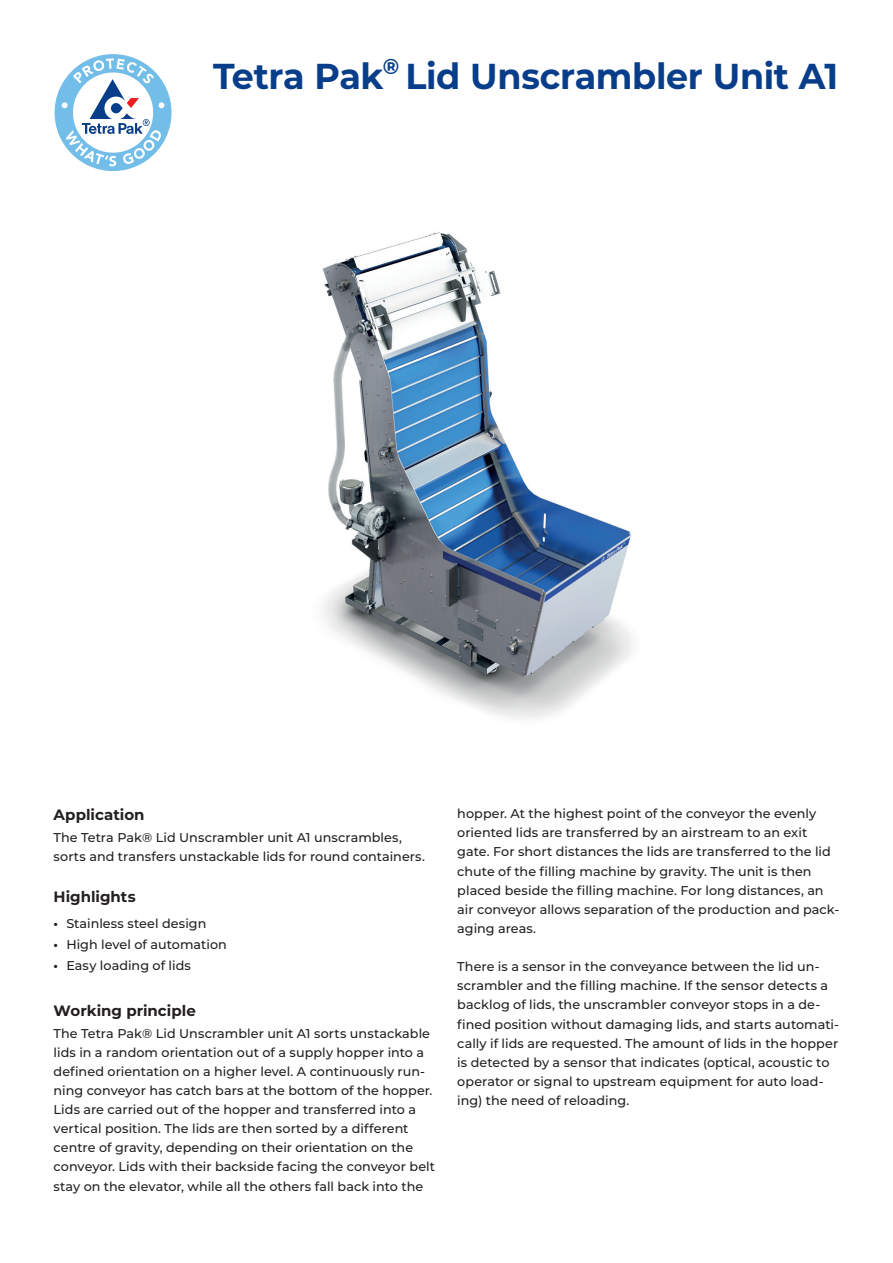
<style>
.page{position:relative;width:893px;height:1263px;background:#fff}
.page>*{position:absolute;margin:0;border:0;box-sizing:border-box;transform-origin:0 0}
.t1{font:700 36px "Montserrat";letter-spacing:-.01em;color:#083e89}
.Heading_2{font:700 15px "Montserrat";color:#231f20}
.Body_Copy{font:500 12.75px/19px "Montserrat";letter-spacing:.005em;color:#231f20}
.s1{font-weight:700}
</style>
<div class="page">
<svg style="left:55px;top:54px;width:117px;height:117px"></svg>
<img style="left:322px;top:232px;width:311px;height:487px">
<p class="t1" style="left:213px;top:50px;width:626px">Tetra Pak<sup>®</sup> Lid Unscrambler Unit A1</p>
<p class="Heading_2" style="left:54px;top:804px;width:92px">Application</p>
<p class="Body_Copy" style="left:54px;top:827px;width:373px">The Tetra Pak® Lid Unscrambler unit A1 unscrambles, sorts and transfers unstackable lids for round containers.</p>
<p class="Heading_2" style="left:54px;top:886px;width:84px">Highlights</p>
<p class="Body_Copy" style="left:54px;top:913px;width:154px"><span class="s1">•</span> Stainless steel design</p>
<p class="Body_Copy" style="left:54px;top:934px;width:175px"><span class="s1">•</span> High level of automation</p>
<p class="Body_Copy" style="left:54px;top:956px;width:139px"><span class="s1">•</span> Easy loading of lids</p>
<p class="Heading_2" style="left:54px;top:1000px;width:144px">Working principle</p>
<p class="Body_Copy" style="left:54px;top:1023px;width:383px">The Tetra Pak® Lid Unscrambler unit A1 sorts unstackable lids in a random orientation out of a supply hopper into a defined orientation on a higher level. A continuously run&shy;ning conveyor has catch bars at the bottom of the hopper.<br>Lids are carried out of the hopper and transferred into a vertical position. The lids are then sorted by a different centre of gravity, depending on their orientation on the conveyor. Lids with their backside facing the conveyor belt stay on the elevator, while all the others fall back into the</p>
<p class="Body_Copy" style="left:457px;top:804px;width:383px">hopper. At the highest point of the conveyor the evenly oriented lids are transferred by an airstream to an exit gate. For short distances the lids are transferred to the lid chute of the filling machine by gravity. The unit is then placed beside the filling machine. For long distances, an air conveyor allows separation of the production and pack&shy;aging areas.</p>
<p class="Body_Copy" style="left:457px;top:956px;width:383px">There is a sensor in the conveyance between the lid un&shy;scrambler and the filling machine. If the sensor detects a backlog of lids, the unscrambler conveyor stops in a de&shy;fined position without damaging lids, and starts automati&shy;cally if lids are requested. The amount of lids in the hopper is detected by a sensor that indicates (optical, acoustic to operator or signal to upstream equipment for auto load&shy;ing) the need of reloading.</p>
</div>
